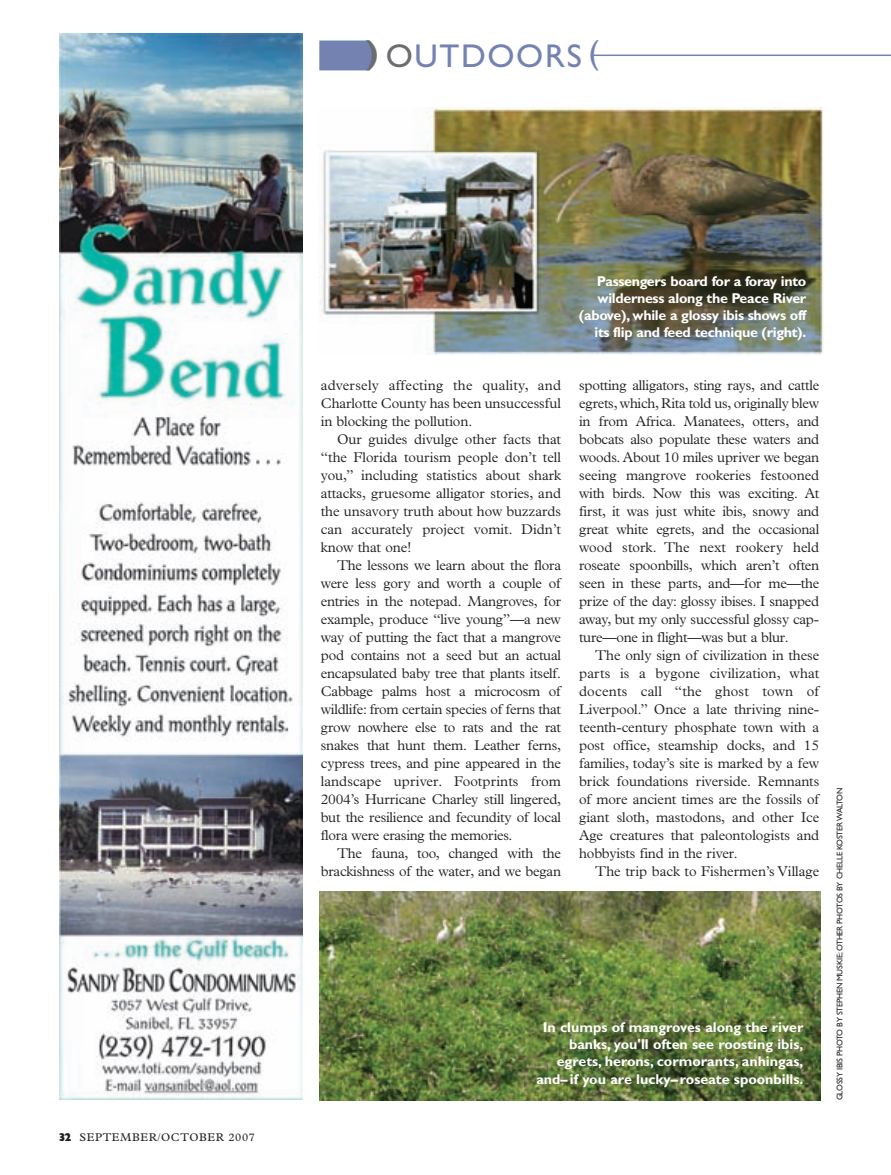
<style>
.page{position:relative;width:891px;height:1175px;background:#fff}
.page>*{position:absolute;margin:0;border:0;box-sizing:border-box;transform-origin:0 0}
.t1{font:33px "Gill Sans";letter-spacing:.05em;color:#7482b1}
.t2{font:300 14.25px/18px "Plantin";letter-spacing:-.005em;color:#231f20;text-align:justify}
.t3{font:700 14.25px/17.1px "Gill Sans";color:#fff;text-align:right}
.t4{font:700 14.25px/17.1px "Gill Sans";letter-spacing:-.02em;color:#fff;text-align:right}
.t5{font:11.25px "Plantin";letter-spacing:.055em;color:#231f20}
.t6{font:8.25px "Gill Sans";letter-spacing:-.025em;color:#231f20}
.s1{font-weight:700;color:#6c6d70}
.s2{color:#6c6d70}
.s3{font-family:"Gill Sans Extra Bold Display"}
</style>
<div class="page">
<img style="left:59px;top:33px;width:832px;height:1068px">
<h1 class="t1" style="left:366px;top:44px;width:235px"><span class="s1">)</span> <span class="s2">O</span>UTDOORS (</h1>
<p class="t5" style="left:59px;top:1132px;width:197px"><span class="s3">32</span> SEPTEMBER/OCTOBER 2007</p>
<p class="t2" style="left:321px;top:377px;width:242px">adversely affecting the quality, and Charlotte County has been unsuccessful in blocking the pollution.</p>
<p class="t2" style="left:321px;top:431px;width:242px;text-indent:16px">Our guides divulge other facts that “the Florida tourism people don’t tell you,” including statistics about shark attacks, gruesome alligator stories, and the unsavory truth about how buzzards can accurately project vomit. Didn’t know that one!</p>
<p class="t2" style="left:321px;top:557px;width:242px;text-indent:16px">The lessons we learn about the flora were less gory and worth a couple of entries in the notepad. Mangroves, for example, produce “live young”—a new way of putting the fact that a mangrove pod contains not a seed but an actual encapsulated baby tree that plants itself.<br>Cabbage palms host a microcosm of wildlife: from certain species of ferns that grow nowhere else to rats and the rat snakes that hunt them. Leather ferns, cypress trees, and pine appeared in the landscape upriver. Footprints from 2004’s Hurricane Charley still lingered, but the resilience and fecundity of local flora were erasing the memories.</p>
<p class="t2" style="left:321px;top:845px;width:242px;text-align:right">The fauna, too, changed with the brackishness of the water, and we began</p>
<p class="t4" style="left:579px;top:274px;width:229px">Passengers board for a foray into wilderness along the Peace River (above), while a glossy ibis shows off its flip and feed technique (right).</p>
<p class="t2" style="left:579px;top:377px;width:242px">spotting alligators, sting rays, and cattle egrets, which, Rita told us, originally blew in from Africa. Manatees, otters, and bobcats also populate these waters and woods. About 10 miles upriver we began seeing mangrove rookeries festooned with birds. Now this was exciting. At first, it was just white ibis, snowy and great white egrets, and the occasional wood stork. The next rookery held roseate spoonbills, which aren’t often seen in these parts, and—for me—the prize of the day: glossy ibises. I snapped away, but my only successful glossy cap&shy;ture—one in flight—was but a blur.</p>
<p class="t2" style="left:579px;top:647px;width:242px;text-indent:16px">The only sign of civilization in these parts is a bygone civilization, what docents call “the ghost town of Liverpool.” Once a late thriving nine&shy;teenth-century phosphate town with a post office, steamship docks, and 15 families, today’s site is marked by a few brick foundations riverside. Remnants of more ancient times are the fossils of giant sloth, mastodons, and other Ice Age creatures that paleontologists and hobbyists find in the river.</p>
<p class="t2" style="left:595px;top:863px;width:226px">The trip back to Fishermen’s Village</p>
<p class="t3" style="left:536px;top:1020px;width:268px">In clumps of mangroves along the river banks, you'll often see roosting ibis, egrets, herons, cormorants, anhingas, and– if you are lucky– roseate spoonbills.</p>
<p class="t6" style="left:837px;top:1100px;width:314px;rotate:-90deg">GLOSSY IBIS PHOTO BY STEPHEN MUSKIE; OTHER PHOTOS BY CHELLE KOSTER WALTON</p>
</div>
